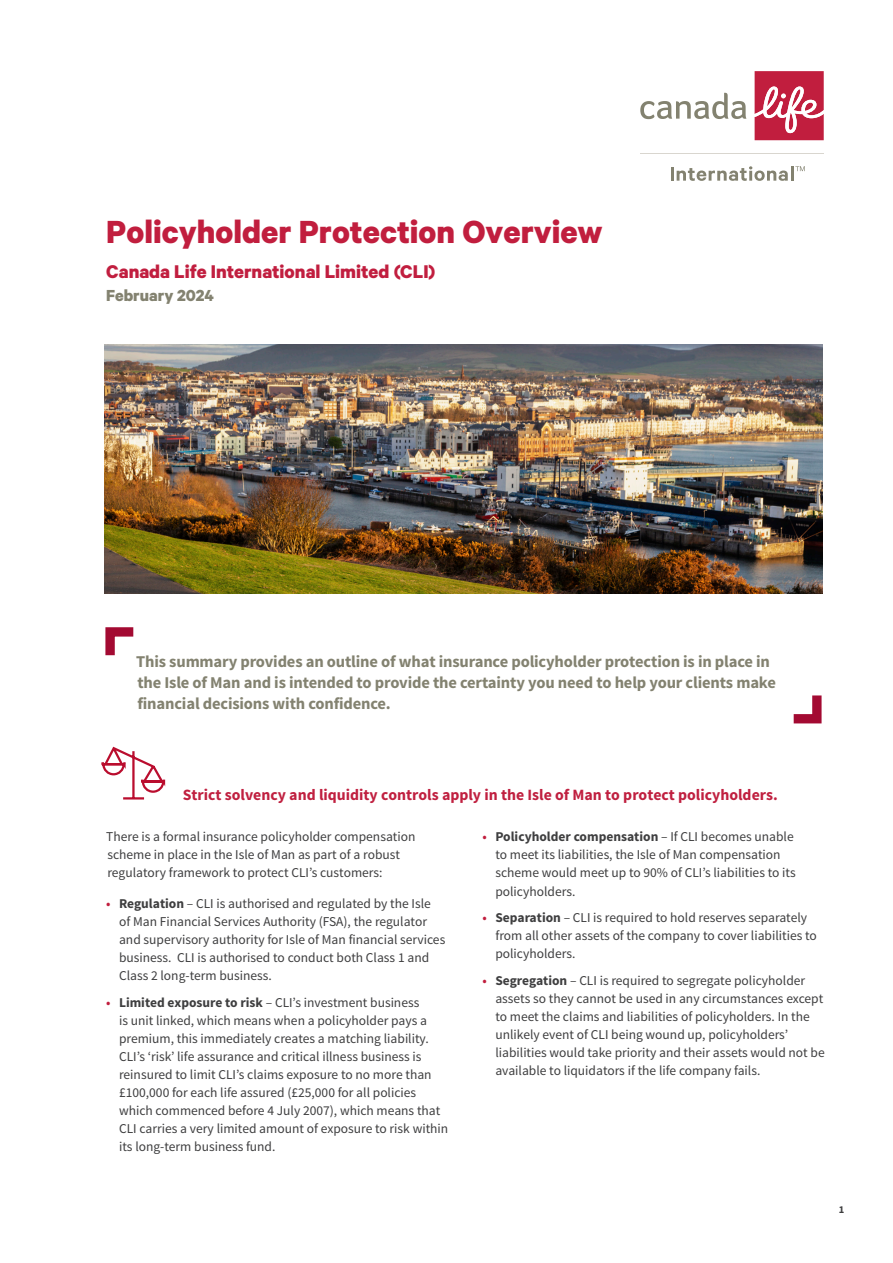
<style>
.page{position:relative;width:893px;height:1263px;background:#fff}
.page>*{position:absolute;margin:0;border:0;box-sizing:border-box;transform-origin:0 0}
.t1{font:700 36px "Calibre";color:#c11e3e}
.t2{font:700 20.7px "Calibre";color:#c11e3f}
.t3{font:700 18px "Calibre";color:#838270}
.t4{font:700 16.5px/21px "Source Sans Pro";letter-spacing:-.01em;color:#838270}
.t5{font:700 15.75px "Source Sans Pro";color:#c02040}
.t6{font:13.5px/18px "Source Sans Pro";color:#3e3e3f}
.t7{font:700 10.5px "Source Sans Pro";color:#3e3e3f}
.s1{font-weight:600;color:#c11e3e}
.s2{font-weight:700}
</style>
<div class="page">
<svg style="left:101px;top:746px;width:65px;height:54px"></svg>
<img style="left:104px;top:345px;width:719px;height:248px">
<svg style="left:105px;top:627px;width:29px;height:29px"></svg>
<svg style="left:793px;top:695px;width:29px;height:29px"></svg>
<hr style="left:640px;top:153px;width:184px;height:1px;background:#d9d6cf">
<svg style="left:640px;top:93px;width:106px;height:26px"></svg>
<svg style="left:755px;top:71px;width:69px;height:69px"></svg>
<svg style="left:671px;top:166px;width:134px;height:15px"></svg>
<p class="t1" style="left:106px;top:210px;width:498px">Policyholder Protection Overview</p>
<p class="t2" style="left:106px;top:259px;width:331px">Canada Life International Limited (CLI)</p>
<p class="t3" style="left:106px;top:284px;width:109px">February 2024</p>
<p class="t4" style="left:136px;top:652px;width:641px">This summary provides an outline of what insurance policyholder protection is in place in the Isle of Man and is intended to provide the certainty you need to help your clients make financial decisions with confidence.</p>
<p class="t5" style="left:183px;top:784px;width:596px">Strict solvency and liquidity controls apply in the Isle of Man to protect policyholders.</p>
<p class="t6" style="left:106px;top:828px;width:311px">There is a formal insurance policyholder compensation scheme in place in the Isle of Man as part of a robust regulatory framework to protect CLI’s customers:</p>
<p class="t6" style="left:119px;top:895px;width:328px;text-indent:-13px"><span class="s1">•</span> <span class="s2">Regulation</span> – CLI is authorised and regulated by the Isle of Man Financial Services Authority (FSA), the regulator and supervisory authority for Isle of Man financial services business. CLI is authorised to conduct both Class 1 and Class 2 long-term business.</p>
<p class="t6" style="left:119px;top:993px;width:331px;text-indent:-13px"><span class="s1">•</span> <span class="s2">Limited exposure to risk</span> – CLI’s investment business<br>is unit linked, which means when a policyholder pays a premium, this immediately creates a matching liability.<br>CLI’s ‘risk’ life assurance and critical illness business is reinsured to limit CLI’s claims exposure to no more than £100,000 for each life assured (£25,000 for all policies which commenced before 4 July 2007), which means that CLI carries a very limited amount of exposure to risk within its long-term business fund.</p>
<p class="t6" style="left:495px;top:828px;width:302px;text-indent:-13px"><span class="s1">•</span> <span class="s2">Policyholder compensation</span> – If CLI becomes unable to meet its liabilities, the Isle of Man compensation scheme would meet up to 90% of CLI’s liabilities to its policyholders.</p>
<p class="t6" style="left:495px;top:909px;width:323px;text-indent:-13px"><span class="s1">•</span> <span class="s2">Separation</span> – CLI is required to hold reserves separately from all other assets of the company to cover liabilities to policyholders.</p>
<p class="t6" style="left:495px;top:971px;width:331px;text-indent:-13px"><span class="s1">•</span> <span class="s2">Segregation</span> – CLI is required to segregate policyholder assets so they cannot be used in any circumstances except to meet the claims and liabilities of policyholders. In the unlikely event of CLI being wound up, policyholders’ liabilities would take priority and their assets would not be available to liquidators if the life company fails.</p>
<p class="t7" style="left:839px;top:1202px;width:7px">1</p>
</div>
